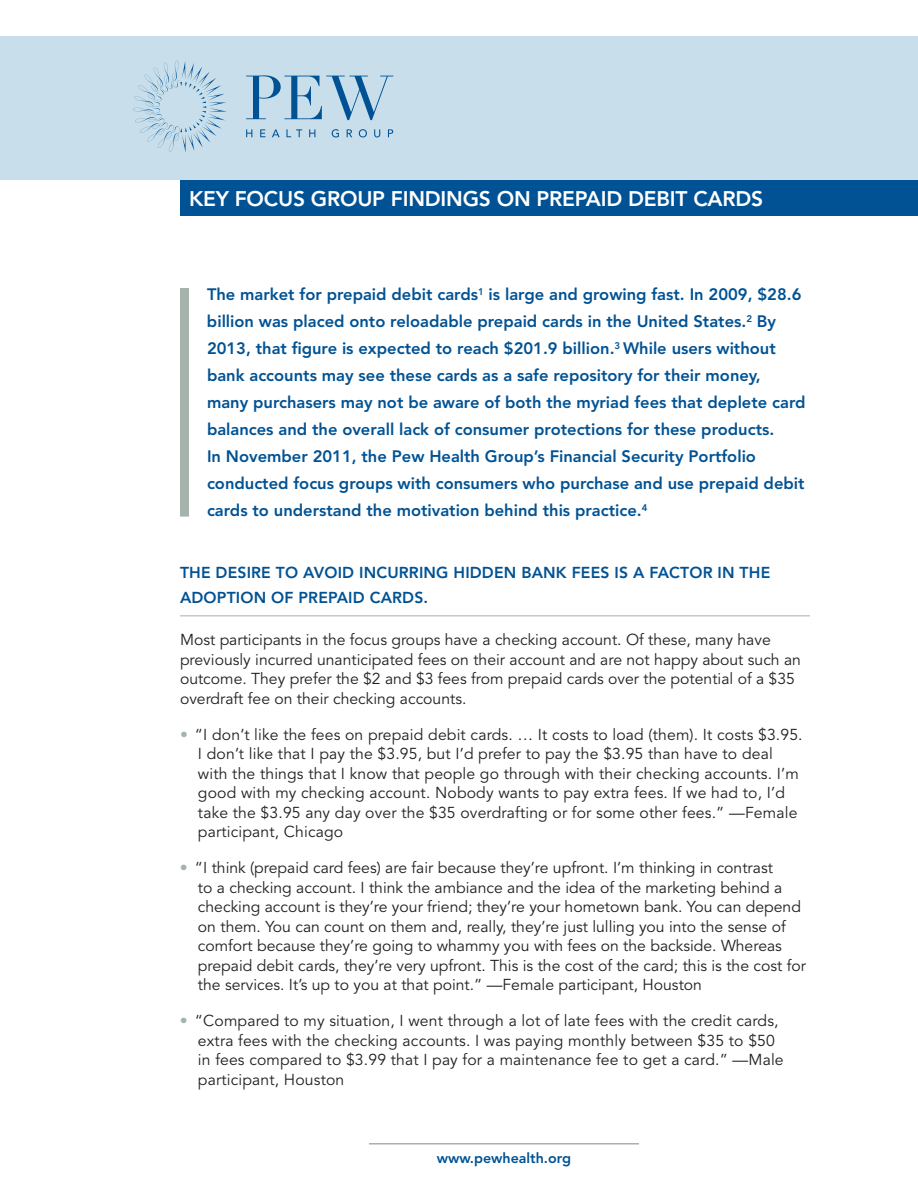
<style>
.page{position:relative;width:918px;height:1188px;background:#fff}
.page>*{position:absolute;margin:0;border:0;box-sizing:border-box;transform-origin:0 0}
.t1{font:800 21px "Avenir LT Std";letter-spacing:-.01em;color:#fff}
.t2{font:800 16.5px/27px "Avenir LT Std";color:#005294}
.t3{font:15.75px/19.5px "Avenir LT Std";color:#231f20}
.t4{font:800 15.75px/25.5px "Avenir LT Std";letter-spacing:.01em;color:#005294}
.t5{font:800 14.25px "Avenir LT Std";color:#005294}
.s1{color:#a4b3ab}
</style>
<div class="page">
<hr style="left:180px;top:615px;width:630px;height:1px;background:#a4b3ab">
<hr style="left:369px;top:1143px;width:270px;height:1px;background:#a4b3ab">
<div style="left:180px;top:288px;width:9px;height:229px;background:#a4b3ab"></div>
<div style="left:0;top:36px;width:918px;height:144px;background:#c8dfeb"></div>
<svg style="left:246px;top:75px;width:147px;height:45px"></svg>
<svg style="left:133px;top:61px;width:94px;height:92px"></svg>
<svg style="left:246px;top:129px;width:6px;height:8px"></svg>
<svg style="left:260px;top:129px;width:5px;height:8px"></svg>
<svg style="left:272px;top:129px;width:8px;height:8px"></svg>
<svg style="left:286px;top:129px;width:16px;height:8px"></svg>
<svg style="left:309px;top:129px;width:6px;height:8px"></svg>
<svg style="left:332px;top:129px;width:7px;height:8px"></svg>
<svg style="left:347px;top:129px;width:5px;height:8px"></svg>
<svg style="left:359px;top:129px;width:8px;height:8px"></svg>
<svg style="left:374px;top:129px;width:6px;height:8px"></svg>
<svg style="left:388px;top:129px;width:5px;height:8px"></svg>
<div style="left:180px;top:180px;width:738px;height:36px;background:#005294"></div>
<h1 class="t1" style="left:189px;top:186px;width:576px">key focus group findings on prepaid Debit cards</h1>
<h1 class="t1" style="left:628px;top:186px;width:71px">cards</h1>
<p class="t2" style="left:207px;top:281px;width:600px">The market for prepaid debit cards<sup>1</sup> is large and growing fast. In 2009, $28.6 billion was placed onto reloadable prepaid cards in the United States.<sup>2</sup> By 2013, that figure is expected to reach $201.9 billion.<sup>3</sup> While users without bank accounts may see these cards as a safe repository for their money, many purchasers may not be aware of both the myriad fees that deplete card balances and the overall lack of consumer protections for these products.<br>In November 2011, the Pew Health Group’s Financial Security Portfolio conducted focus groups with consumers who purchase and use prepaid debit cards to understand the motivation behind this practice.<sup>4</sup></p>
<p class="t4" style="left:180px;top:560px;width:592px">Th e desire to avoid incurring h idden bank fees is a factor in th e adoption of prepaid cards.</p>
<p class="t3" style="left:180px;top:631px;width:623px">Most participants in the focus groups have a checking account. Of these, many have previously incurred unanticipated fees on their account and are not happy about such an outcome. They prefer the $2 and $3 fees from prepaid cards over the potential of a $35 overdraft fee on their checking accounts.</p>
<p class="t3" style="left:198px;top:725px;width:606px;text-indent:-18px"><span class="s1">•</span> “I don’t like the fees on prepaid debit cards. … It costs to load (them). It costs $3.95.<br>I don’t like that I pay the $3.95, but I’d prefer to pay the $3.95 than have to deal with the things that I know that people go through with their checking accounts. I’m good with my checking account. Nobody wants to pay extra fees. If we had to, I’d take the $3.95 any day over the $35 overdrafting or for some other fees.” —Female participant, Chicago</p>
<p class="t3" style="left:198px;top:859px;width:610px;text-indent:-18px"><span class="s1">•</span> “I think (prepaid card fees) are fair because they’re upfront. I’m thinking in contrast<br>to a checking account. I think the ambiance and the idea of the marketing behind a checking account is they’re your friend; they’re your hometown bank. You can depend on them. You can count on them and, really, they’re just lulling you into the sense of comfort because they’re going to whammy you with fees on the backside. Whereas prepaid debit cards, they’re very upfront. This is the cost of the card; this is the cost for the services. It’s up to you at that point.” —Female participant, Houston</p>
<p class="t3" style="left:198px;top:1012px;width:587px;text-indent:-18px"><span class="s1">•</span> “Compared to my situation, I went through a lot of late fees with the credit cards, extra fees with the checking accounts. I was paying monthly between $35 to $50 in fees compared to $3.99 that I pay for a maintenance fee to get a card.” —Male participant, Houston</p>
<p class="t5" style="left:437px;top:1149px;width:136px">www.pewhealth.org</p>
</div>
